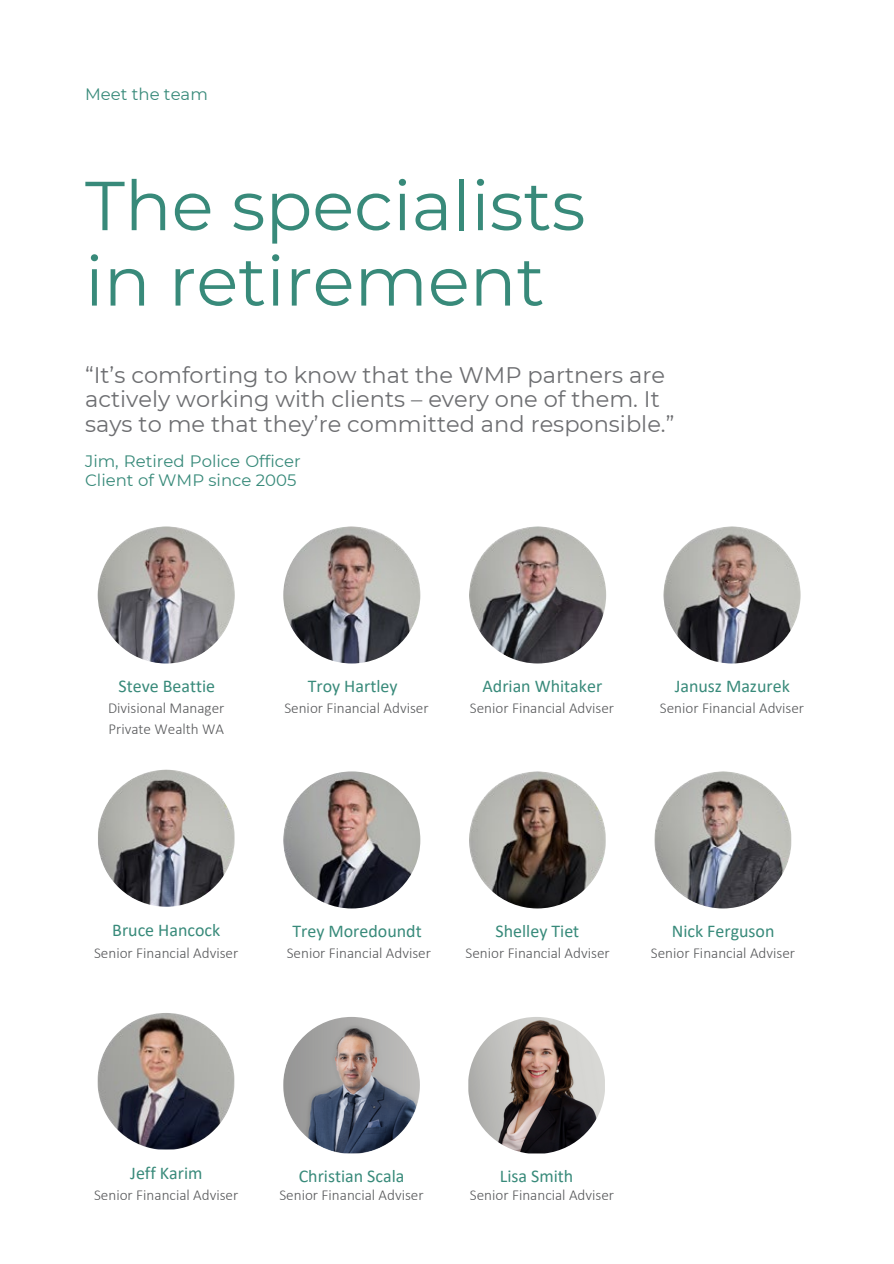
<style>
.page{position:relative;width:894px;height:1264px;background:#fff}
.page>*{position:absolute;margin:0;border:0;box-sizing:border-box;transform-origin:0 0}
.t1{font:69.15px/75.3px "Montserrat";color:#388a7a}
.t2{font:22.5px/24.8px "Montserrat";color:#6d6e71}
.t3{font:18px "Calibri";color:#388a7a}
.t4{font:16.5px/19.2px "Montserrat";color:#388a7a}
.t5{font:300 15.15px "Calibri";color:#58595b}
</style>
<div class="page">
<img style="left:98px;top:526px;width:137px;height:137px;border-radius:68px">
<img style="left:283px;top:526px;width:137px;height:137px;border-radius:50%">
<img style="left:469px;top:526px;width:137px;height:137px;border-radius:68px">
<img style="left:663px;top:526px;width:137px;height:137px;border-radius:50%">
<img style="left:98px;top:769px;width:136px;height:137px;border-radius:66px">
<img style="left:283px;top:771px;width:137px;height:137px;border-radius:50%">
<img style="left:469px;top:771px;width:136px;height:137px;border-radius:65px">
<img style="left:654px;top:771px;width:137px;height:137px;border-radius:65px">
<img style="left:98px;top:1013px;width:136px;height:136px">
<img style="left:283px;top:1017px;width:137px;height:136px">
<img style="left:468px;top:1017px;width:136px;height:136px">
<h3 class="t4" style="left:85px;top:85px;width:124px">Meet the team</h3>
<p class="t1" style="left:85px;top:168px;width:501px">The specialists in retirement</p>
<h3 class="t2" style="left:85px;top:362px;width:590px">“It’s comforting to know that the WMP partners are actively working with clients – every one of them. It says to me that they’re committed and responsible.”</h3>
<p class="t4" style="left:85px;top:451px;width:217px">Jim, Retired Police Officer<br>Client of WMP since 2005</p>
<p class="t3" style="left:119px;top:678px;width:98px">Steve Beattie</p>
<p class="t3" style="left:307px;top:678px;width:91px">Troy Hartley</p>
<h3 class="t3" style="left:674px;top:679px;width:117px">Janusz Mazurek</h3>
<p class="t3" style="left:482px;top:678px;width:121px">Adrian Whitaker</p>
<p class="t5" style="left:108px;top:702px;width:118px">Divisional Manager</p>
<p class="t5" style="left:108px;top:722px;width:117px">Private Wealth WA</p>
<h3 class="t5" style="left:284px;top:702px;width:146px">Senior Financial Adviser</h3>
<p class="t5" style="left:470px;top:702px;width:146px">Senior Financial Adviser</p>
<h3 class="t5" style="left:659px;top:701px;width:146px">Senior Financial Adviser</h3>
<p class="t3" style="left:112px;top:922px;width:109px">Bruce Hancock</p>
<h3 class="t3" style="left:292px;top:923px;width:131px">Trey Moredoundt</h3>
<p class="t3" style="left:495px;top:923px;width:85px">Shelley Tiet</p>
<p class="t3" style="left:671px;top:923px;width:104px">Nick Ferguson</p>
<p class="t5" style="left:94px;top:946px;width:146px">Senior Financial Adviser</p>
<p class="t5" style="left:287px;top:947px;width:146px">Senior Financial Adviser</p>
<h3 class="t5" style="left:465px;top:946px;width:146px">Senior Financial Adviser</h3>
<p class="t5" style="left:650px;top:946px;width:146px">Senior Financial Adviser</p>
<h3 class="t3" style="left:130px;top:1165px;width:74px">Jeff Karim</h3>
<p class="t3" style="left:298px;top:1168px;width:107px">Christian Scala</p>
<p class="t3" style="left:499px;top:1168px;width:75px">Lisa Smith</p>
<p class="t5" style="left:94px;top:1188px;width:146px">Senior Financial Adviser</p>
<h3 class="t5" style="left:279px;top:1188px;width:146px">Senior Financial Adviser</h3>
<p class="t5" style="left:470px;top:1188px;width:146px">Senior Financial Adviser</p>
</div>
